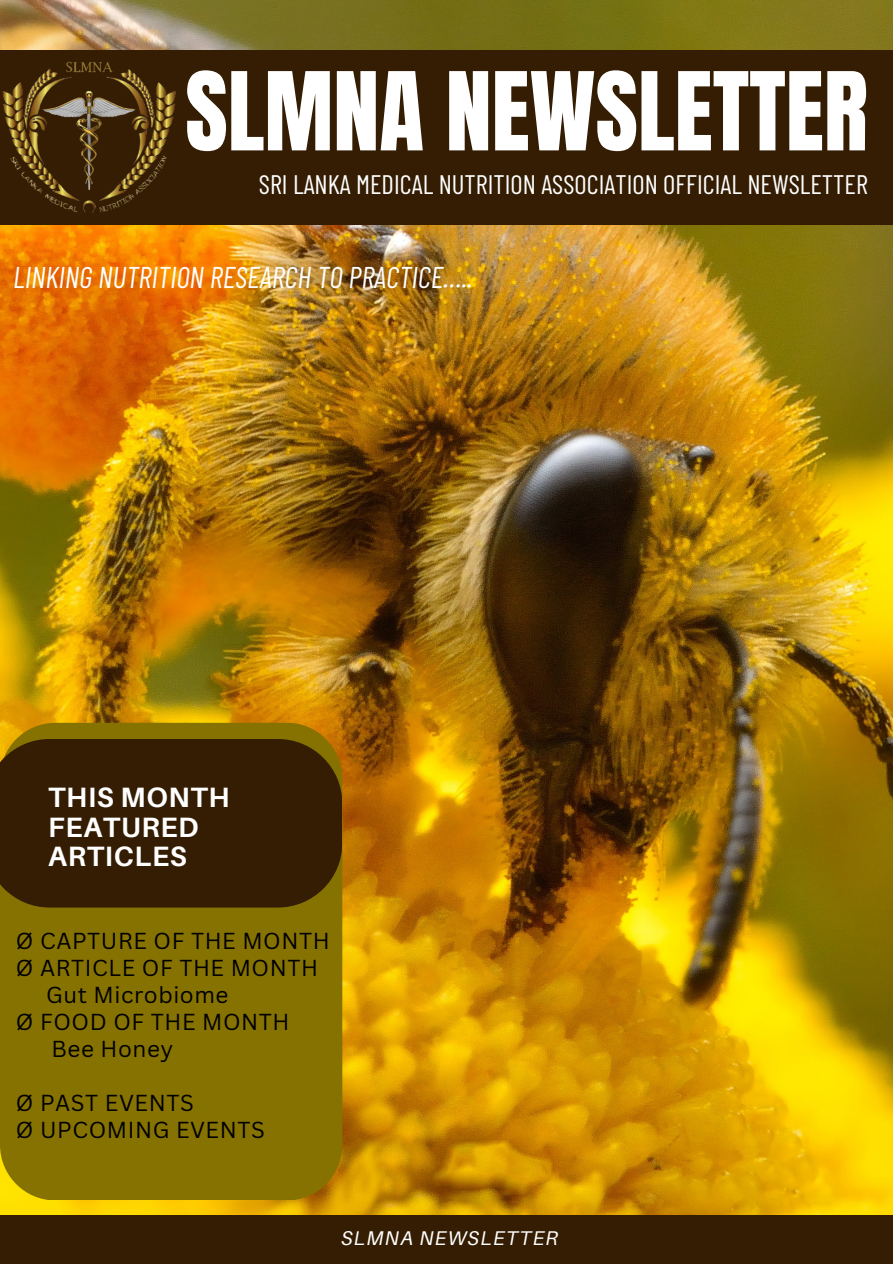
<style>
.page{position:relative;width:893px;height:1264px;background:#fff}
.page>*{position:absolute;margin:0;border:0;box-sizing:border-box;transform-origin:0 0}
.t1{font:92.25px "Anton";color:#fff}
.t2{font:italic 30px "Barlow Condensed";color:#fff}
.t3{font:700 27.9px/29.2px "Aileron";letter-spacing:.025em;color:#fff}
.t4{font:26.7px "Barlow Condensed";color:#fff}
.t5{font:22.5px/27px "Canva Sans";letter-spacing:.025em;color:#000}
.t6{font:italic 19.8px "Aileron";letter-spacing:.06em;color:#fff}
</style>
<div class="page">
<img style="left:0;top:0;width:892px;height:1215px">
<div style="left:0;top:722px;width:342px;height:478px;background:#867200;border-radius:55px"></div>
<div style="left:0;top:1215px;width:892px;height:48px;background:#341d02"></div>
<div style="left:0;top:739px;width:342px;height:168px;background:#341d02"></div>
<div style="left:0;top:50px;width:892px;height:175px;background:#341d02"></div>
<img style="left:2px;top:61px;width:174px;height:152px">
<h1 class="t1" style="left:185px;top:45px;width:684px">SLMNA NEWSLETTER</h1>
<h1 class="t4" style="left:259px;top:167px;width:610px">SRI LANKA MEDICAL NUTRITION ASSOCIATION OFFICIAL NEWSLETTER</h1>
<p class="t2" style="left:13px;top:258px;width:460px">LINKING NUTRITION RESEARCH TO PRACTICE…..</p>
<p class="t3" style="left:48px;top:782px;width:183px">THIS MONTH<br>FEATURED<br>ARTICLES</p>
<p class="t5" style="left:16px;top:926px;width:315px">Ø CAPTURE OF THE MONTH</p>
<p class="t5" style="left:16px;top:953px;width:303px">Ø ARTICLE OF THE MONTH</p>
<p class="t5" style="left:46px;top:980px;width:184px">Gut Microbiome</p>
<p class="t5" style="left:16px;top:1007px;width:275px">Ø FOOD OF THE MONTH</p>
<p class="t5" style="left:52px;top:1034px;width:123px">Bee Honey</p>
<p class="t5" style="left:16px;top:1088px;width:250px">Ø PAST EVENTS<br>Ø UPCOMING EVENTS</p>
<h3 class="t6" style="left:341px;top:1225px;width:218px">SLMNA NEWSLETTER</h3>
</div>
